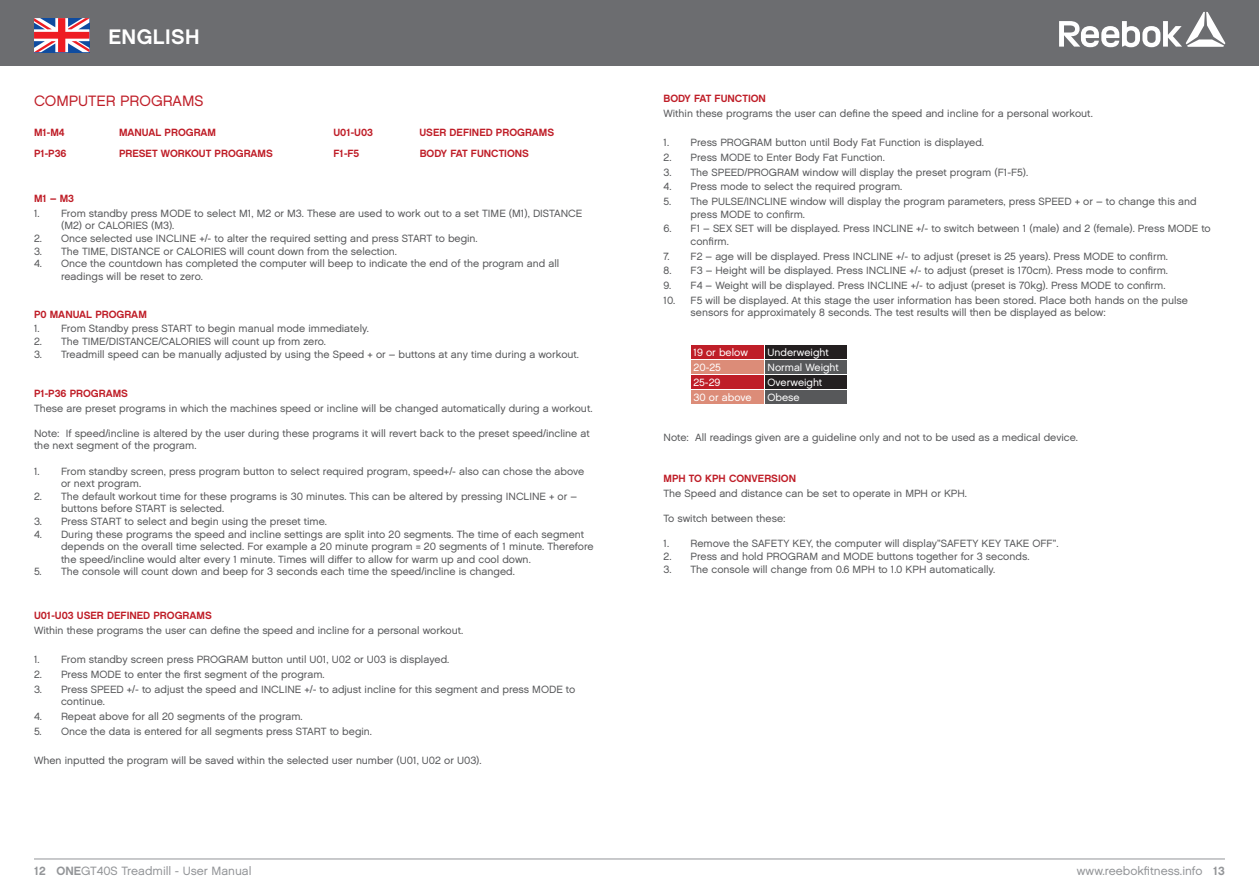
<style>
.page{position:relative;width:1259px;height:893px;background:#fff}
.page>*{position:absolute;margin:0;border:0;box-sizing:border-box;transform-origin:0 0}
.t1{font:700 21px "Reefont";letter-spacing:.02em;color:#fff}
.t2{font:15px "Reefont";color:#bf1e28}
.t3{font:12px "Reefont";color:#939598}
.t4{font:10.5px/12.6px "Reefont";color:#57585a}
.t5{font:700 10.5px "Reefont";color:#bf1e28}
.t6{font:10.5px "Reefont";color:#fff}
.s1{font-weight:700}
</style>
<div class="page">
<div style="left:0;top:0;width:1259px;height:66px;background:#6c6d70"></div>
<hr style="left:34px;top:859px;width:1191px;height:1px;background:#939598">
<svg style="left:1059px;top:12px;width:166px;height:35px"></svg>
<div style="left:765px;top:390px;width:82px;height:14px;background:#57585a"></div>
<div style="left:765px;top:375px;width:82px;height:14px;background:#231f20"></div>
<div style="left:765px;top:360px;width:82px;height:14px;background:#57585a"></div>
<div style="left:765px;top:346px;width:82px;height:13px;background:#231f20"></div>
<div style="left:691px;top:390px;width:73px;height:14px;background:#dc8c78"></div>
<div style="left:691px;top:375px;width:73px;height:14px;background:#bf1e28"></div>
<div style="left:691px;top:360px;width:73px;height:14px;background:#dc8c78"></div>
<div style="left:691px;top:346px;width:73px;height:13px;background:#bf1e28"></div>
<svg style="left:34px;top:18px;width:55px;height:34px;background:#c47c91"></svg>
<p class="t1" style="left:108px;top:23px;width:93px">ENGLISH</p>
<p class="t2" style="left:34px;top:92px;width:171px">COMPUTER PROGRAMS</p>
<p class="t5" style="left:119px;top:126px;width:99px">MANUAL PROGRAM</p>
<p class="t5" style="left:119px;top:147px;width:155px">PRESET WORKOUT PROGRAMS</p>
<p class="t5" style="left:34px;top:125px;width:32px">M1-M4</p>
<p class="t5" style="left:34px;top:146px;width:34px">P1-P36</p>
<p class="t5" style="left:333px;top:125px;width:41px">U01-U03</p>
<p class="t5" style="left:333px;top:146px;width:27px">F1-F5</p>
<p class="t5" style="left:419px;top:125px;width:136px">USER DEFINED PROGRAMS</p>
<p class="t5" style="left:420px;top:146px;width:111px">BODY FAT FUNCTIONS</p>
<p class="t5" style="left:34px;top:192px;width:42px">M1 – M3</p>
<p class="t4" style="left:61px;top:207px;width:523px;text-indent:-27px">1. From standby press MODE to select M1, M2 or M3. These are used to work out to a set TIME (M1), DISTANCE (M2) or CALORIES (M3).</p>
<p class="t4" style="left:34px;top:233px;width:445px">2. Once selected use INCLINE +/- to alter the required setting and press START to begin.</p>
<p class="t4" style="left:34px;top:245px;width:364px">3. The TIME, DISTANCE or CALORIES will count down from the selection.</p>
<p class="t4" style="left:61px;top:258px;width:500px;text-indent:-27px">4. Once the countdown has completed the computer will beep to indicate the end of the program and all readings will be reset to zero.</p>
<p class="t5" style="left:34px;top:307px;width:114px">P0 MANUAL PROGRAM</p>
<p class="t4" style="left:34px;top:323px;width:336px">1. From Standby press START to begin manual mode immediately.</p>
<p class="t4" style="left:34px;top:336px;width:293px">2. The TIME/DISTANCE/CALORIES will count up from zero.</p>
<p class="t4" style="left:34px;top:348px;width:546px">3. Treadmill speed can be manually adjusted by using the Speed + or – buttons at any time during a workout.</p>
<p class="t5" style="left:34px;top:387px;width:95px">P1-P36 PROGRAMS</p>
<p class="t4" style="left:34px;top:402px;width:560px">These are preset programs in which the machines speed or incline will be changed automatically during a workout.</p>
<p class="t4" style="left:34px;top:427px;width:557px">Note: If speed/incline is altered by the user during these programs it will revert back to the preset speed/incline at the next segment of the program.</p>
<p class="t4" style="left:61px;top:465px;width:525px;text-indent:-27px">1. From standby screen, press program button to select required program, speed+/- also can chose the above or next program.</p>
<p class="t4" style="left:61px;top:490px;width:517px;text-indent:-27px">2. The default workout time for these programs is 30 minutes. This can be altered by pressing INCLINE + or – buttons before START is selected.</p>
<p class="t4" style="left:34px;top:516px;width:294px">3. Press START to select and begin using the preset time.</p>
<p class="t4" style="left:61px;top:528px;width:534px;text-indent:-27px">4. During these programs the speed and incline settings are split into 20 segments. The time of each segment depends on the overall time selected. For example a 20 minute program = 20 segments of 1 minute. Therefore the speed/incline would alter every 1 minute. Times will differ to allow for warm up and cool down.</p>
<p class="t4" style="left:34px;top:566px;width:482px">5. The console will count down and beep for 3 seconds each time the speed/incline is changed.</p>
<p class="t5" style="left:34px;top:609px;width:179px">U01-U03 USER DEFINED PROGRAMS</p>
<p class="t4" style="left:34px;top:625px;width:431px">Within these programs the user can define the speed and incline for a personal workout.</p>
<p class="t4" style="left:34px;top:654px;width:417px">1. From standby screen press PROGRAM button until U01, U02 or U03 is displayed.</p>
<p class="t4" style="left:34px;top:669px;width:292px">2. Press MODE to enter the first segment of the program.</p>
<p class="t4" style="left:61px;top:683px;width:516px;text-indent:-27px">3. Press SPEED +/- to adjust the speed and INCLINE +/- to adjust incline for this segment and press MODE to continue.</p>
<p class="t4" style="left:34px;top:711px;width:270px">4. Repeat above for all 20 segments of the program.</p>
<p class="t4" style="left:34px;top:726px;width:339px">5. Once the data is entered for all segments press START to begin.</p>
<p class="t4" style="left:34px;top:755px;width:449px">When inputted the program will be saved within the selected user number (U01, U02 or U03).</p>
<p class="t5" style="left:663px;top:92px;width:104px">BODY FAT FUNCTION</p>
<p class="t4" style="left:663px;top:107px;width:431px">Within these programs the user can define the speed and incline for a personal workout.</p>
<p class="t4" style="left:663px;top:137px;width:322px">1. Press PROGRAM button until Body Fat Function is displayed.</p>
<p class="t4" style="left:663px;top:152px;width:223px">2. Press MODE to Enter Body Fat Function.</p>
<p class="t4" style="left:663px;top:166px;width:366px">3. The SPEED/PROGRAM window will display the preset program (F1-F5).</p>
<p class="t4" style="left:663px;top:181px;width:240px">4. Press mode to select the required program.</p>
<p class="t4" style="left:690px;top:196px;width:508px;text-indent:-27px">5. The PULSE/INCLINE window will display the program parameters, press SPEED + or – to change this and press MODE to confirm.</p>
<p class="t4" style="left:690px;top:223px;width:522px;text-indent:-27px">6. F1 – SEX SET will be displayed. Press INCLINE +/- to switch between 1 (male) and 2 (female). Press MODE to confirm.</p>
<p class="t4" style="left:663px;top:250px;width:506px">7. F2 – age will be displayed. Press INCLINE +/- to adjust (preset is 25 years). Press MODE to confirm.</p>
<p class="t4" style="left:663px;top:265px;width:506px">8. F3 – Height will be displayed. Press INCLINE +/- to adjust (preset is 170cm). Press mode to confirm.</p>
<p class="t4" style="left:663px;top:280px;width:503px">9. F4 – Weight will be displayed. Press INCLINE +/- to adjust (preset is 70kg). Press MODE to confirm.</p>
<p class="t4" style="left:690px;top:295px;width:499px;text-indent:-27px">10. F5 will be displayed. At this stage the user information has been stored. Place both hands on the pulse sensors for approximately 8 seconds. The test results will then be displayed as below:</p>
<p class="t6" style="left:693px;top:346px;width:56px">19 or below</p>
<p class="t6" style="left:693px;top:361px;width:29px">20-25</p>
<p class="t6" style="left:693px;top:376px;width:29px">25-29</p>
<p class="t6" style="left:693px;top:390px;width:60px">30 or above</p>
<p class="t6" style="left:767px;top:346px;width:63px">Underweight</p>
<p class="t6" style="left:767px;top:361px;width:73px">Normal Weight</p>
<p class="t6" style="left:767px;top:376px;width:56px">Overweight</p>
<p class="t6" style="left:767px;top:390px;width:34px">Obese</p>
<p class="t4" style="left:663px;top:431px;width:416px">Note: All readings given are a guideline only and not to be used as a medical device.</p>
<p class="t5" style="left:663px;top:472px;width:134px">MPH TO KPH CONVERSION</p>
<p class="t4" style="left:663px;top:488px;width:305px">The Speed and distance can be set to operate in MPH or KPH.</p>
<p class="t4" style="left:663px;top:513px;width:123px">To switch between these:</p>
<p class="t4" style="left:663px;top:538px;width:396px">1. Remove the SAFETY KEY, the computer will display”SAFETY KEY TAKE OFF”.</p>
<p class="t4" style="left:663px;top:551px;width:367px">2. Press and hold PROGRAM and MODE buttons together for 3 seconds.</p>
<p class="t4" style="left:663px;top:563px;width:333px">3. The console will change from 0.6 MPH to 1.0 KPH automatically.</p>
<p class="t3" style="left:34px;top:863px;width:219px"><span class="s1">12 ONE</span>GT40S Treadmill - User Manual</p>
<p class="t3" style="left:1076px;top:863px;width:150px">www.reebokfitness.info <span class="s1">13</span></p>
</div>
